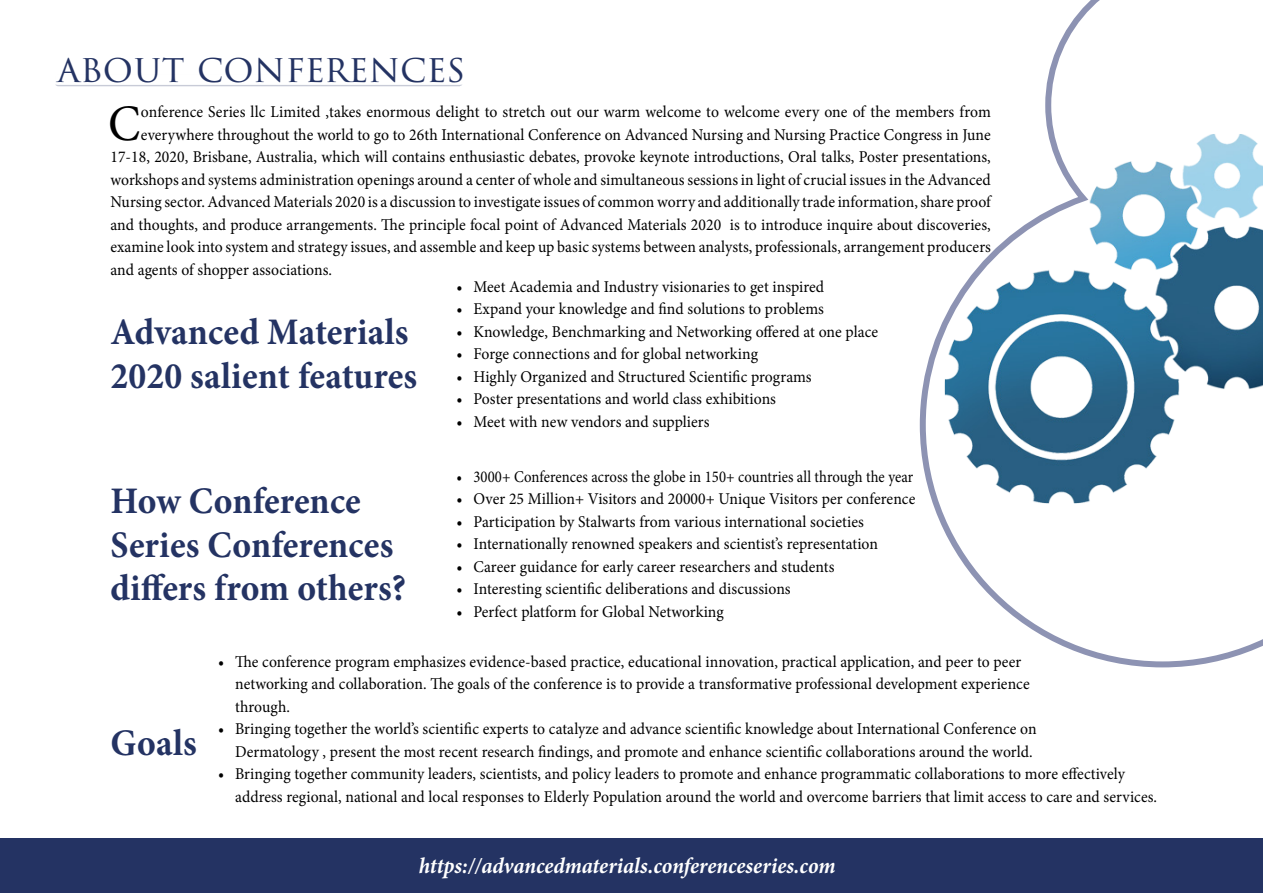
<style>
.page{position:relative;width:1263px;height:893px;background:#fff}
.page>*{position:absolute;margin:0;border:0;box-sizing:border-box;transform-origin:0 0}
.t1{font:51.15px "Minion Pro";color:#000;scale:.95 1}
.t2{font:700 37.5px/43.5px "Minion Pro";letter-spacing:.005em;color:#243363;scale:.95 1}
.t3{font:37.5px "Trajan Pro 3";color:#243363}
.t4{font:italic 700 22.5px "Minion Pro";letter-spacing:-.005em;color:#fff;scale:.95 1}
.t5{font:16.5px/22.5px "Minion Pro";letter-spacing:.005em;color:#000;scale:.95 1}
.t6{font:16.5px "Minion Pro";letter-spacing:.005em;color:#000;scale:.89 1}
</style>
<div class="page">
<div style="left:0;top:839px;width:1263px;height:54px;background:#243363"></div>
<div style="left:55px;top:74px;width:408px;height:12px;border:2px solid #243363;border-radius:3px"></div>
<svg style="left:919px;top:0;width:344px;height:668px"></svg>
<p class="t3" style="left:57px;top:43px;width:410px">ABOUT CONFERENCES</p>
<p class="t1" style="left:108px;top:89px;width:35px">C</p>
<p class="t5" style="left:141px;top:101px;width:896px">onference Series llc Limited ,takes enormous delight to stretch out our warm welcome to welcome every one of the members from</p>
<p class="t5" style="left:141px;top:123px;width:896px">everywhere throughout the world to go to 26th International Conference on Advanced Nursing and Nursing Practice Congress in June</p>
<p class="t5" style="left:110px;top:146px;width:928px">17-18, 2020, Brisbane, Australia, which will contains enthusiastic debates, provoke keynote introductions, Oral talks, Poster presentations,</p>
<p class="t5" style="left:110px;top:168px;width:928px">workshops and systems administration openings around a center of whole and simultaneous sessions in light of crucial issues in the Advanced</p>
<p class="t5" style="left:110px;top:191px;width:928px">Nursing sector. Advanced Materials 2020 is a discussion to investigate issues of common worry and additionally trade information, share proof</p>
<p class="t5" style="left:110px;top:213px;width:928px">and thoughts, and produce arrangements. The principle focal point of Advanced Materials 2020 is to introduce inquire about discoveries,</p>
<p class="t5" style="left:110px;top:236px;width:928px">examine look into system and strategy issues, and assemble and keep up basic systems between analysts, professionals, arrangement producers</p>
<p class="t5" style="left:110px;top:258px;width:235px">and agents of shopper associations.</p>
<p class="t5" style="left:456px;top:276px;width:389px">• Meet Academia and Industry visionaries to get inspired</p>
<p class="t5" style="left:456px;top:298px;width:388px">• Expand your knowledge and find solutions to problems</p>
<p class="t5" style="left:456px;top:321px;width:445px">• Knowledge, Benchmarking and Networking offered at one place</p>
<p class="t5" style="left:456px;top:343px;width:319px">• Forge connections and for global networking</p>
<p class="t5" style="left:456px;top:366px;width:375px">• Highly Organized and Structured Scientific programs</p>
<p class="t5" style="left:456px;top:388px;width:338px">• Poster presentations and world class exhibitions</p>
<p class="t5" style="left:456px;top:411px;width:268px">• Meet with new vendors and suppliers</p>
<p class="t6" style="left:456px;top:465px;width:515px">• 3000+ Conferences across the globe in 150+ countries all through the year</p>
<p class="t5" style="left:456px;top:488px;width:484px">• Over 25 Million+ Visitors and 20000+ Unique Visitors per conference</p>
<p class="t5" style="left:456px;top:510px;width:430px">• Participation by Stalwarts from various international societies</p>
<p class="t5" style="left:456px;top:533px;width:445px">• Internationally renowned speakers and scientist’s representation</p>
<p class="t5" style="left:456px;top:555px;width:399px">• Career guidance for early career researchers and students</p>
<p class="t5" style="left:456px;top:578px;width:353px">• Interesting scientific deliberations and discussions</p>
<p class="t5" style="left:456px;top:600px;width:283px">• Perfect platform for Global Networking</p>
<p class="t5" style="left:235px;top:650px;width:838px;text-indent:-17px">• The conference program emphasizes evidence-based practice, educational innovation, practical application, and peer to peer networking and collaboration. The goals of the conference is to provide a transformative professional development experience through.</p>
<p class="t5" style="left:218px;top:718px;width:863px;text-align:right">• Bringing together the world’s scientific experts to catalyze and advance scientific knowledge about International Conference on<br>Dermatology , present the most recent research findings, and promote and enhance scientific collaborations around the world.</p>
<p class="t5" style="left:235px;top:763px;width:972px;text-indent:-17px">• Bringing together community leaders, scientists, and policy leaders to promote and enhance programmatic collaborations to more effectively address regional, national and local responses to Elderly Population around the world and overcome barriers that limit access to care and services.</p>
<p class="t2" style="left:110px;top:310px;width:324px">Advanced Materials<br>2020 salient features</p>
<p class="t2" style="left:110px;top:479px;width:313px">How Conference<br>Series Conferences differs from others?</p>
<p class="t2" style="left:110px;top:721px;width:93px">Goals</p>
<p class="t4" style="left:419px;top:850px;width:440px">https://advancedmaterials.conferenceseries.com</p>
</div>
